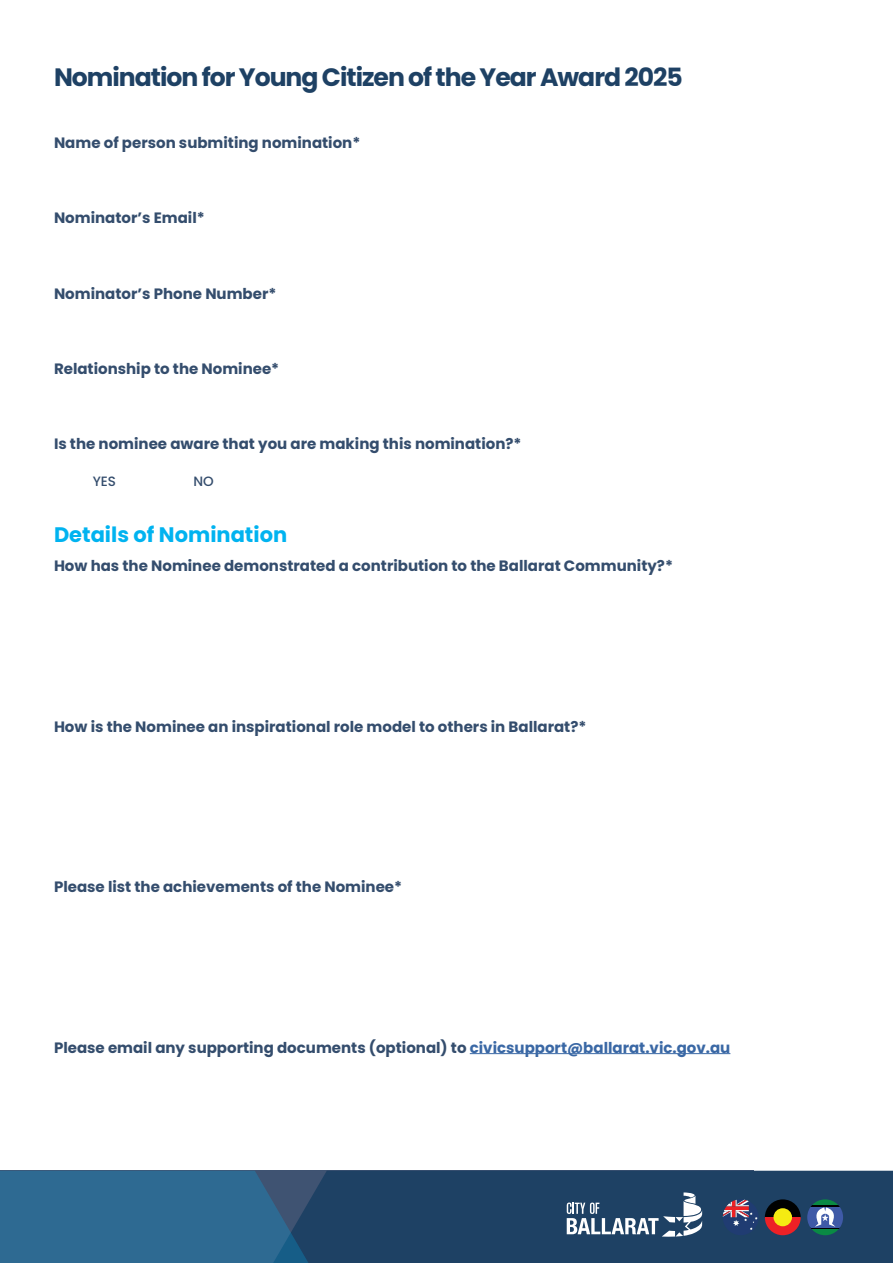
<style>
.page{position:relative;width:893px;height:1263px;background:#fff}
.page>*{position:absolute;margin:0;border:0;box-sizing:border-box;transform-origin:0 0}
.t1{font:700 25.2px "Poppins";letter-spacing:-.04em;color:#1e4164}
.t2{font:700 21px "Poppins";color:#00b3f0}
.t3{font:700 15px "Poppins";color:#344d6d}
.t4{font:500 13.5px "Poppins";color:#344d6d}
.s1{color:#3a68a5}
</style>
<div class="page">
<div style="left:316px;top:1171px;width:577px;height:92px;background:#1e4164"></div>
<svg style="left:0;top:1171px;width:316px;height:92px;background:#2e668d"></svg>
<svg style="left:567px;top:1192px;width:135px;height:45px"></svg>
<svg style="left:723px;top:1199px;width:36px;height:36px"></svg>
<svg style="left:765px;top:1199px;width:36px;height:18px"></svg>
<svg style="left:765px;top:1217px;width:36px;height:18px"></svg>
<div style="left:773px;top:1208px;width:19px;height:18px;background:#f5eb12;border-radius:50%"></div>
<svg style="left:807px;top:1229px;width:36px;height:6px"></svg>
<svg style="left:807px;top:1199px;width:36px;height:6px"></svg>
<hr style="left:807px;top:1205px;width:36px;height:2px;background:#000101">
<hr style="left:807px;top:1227px;width:36px;height:2px;background:#000101">
<div style="left:807px;top:1207px;width:36px;height:20px;background:#3f5aa7"></div>
<svg style="left:815px;top:1207px;width:20px;height:20px"></svg>
<hr style="left:470px;top:1053px;width:260px;height:1px;background:#3a68a5">
<h1 class="t1" style="left:54px;top:63px;width:630px">Nomination for Young Citizen of the Year Award 2025</h1>
<p class="t3" style="left:54px;top:134px;width:308px">Name of person submiting nomination*</p>
<p class="t3" style="left:54px;top:209px;width:152px">Nominator’s Email*</p>
<p class="t3" style="left:54px;top:285px;width:224px">Nominator’s Phone Number*</p>
<p class="t3" style="left:54px;top:360px;width:227px">Relationship to the Nominee*</p>
<p class="t3" style="left:54px;top:435px;width:469px">Is the nominee aware that you are making this nomination?*</p>
<p class="t4" style="left:93px;top:473px;width:25px">YES</p>
<p class="t4" style="left:193px;top:473px;width:22px">NO</p>
<h2 class="t2" style="left:54px;top:522px;width:235px">Details of Nomination</h2>
<p class="t3" style="left:54px;top:557px;width:620px">How has the Nominee demonstrated a contribution to the Ballarat Community?*</p>
<p class="t3" style="left:54px;top:717px;width:534px">How is the Nominee an inspirational role model to others in Ballarat?*</p>
<p class="t3" style="left:54px;top:878px;width:350px">Please list the achievements of the Nominee*</p>
<p class="t3" style="left:54px;top:1038px;width:678px">Please email any supporting documents (optional) to <span class="s1">civicsupport@ballarat.vic.gov.au</span></p>
</div>
